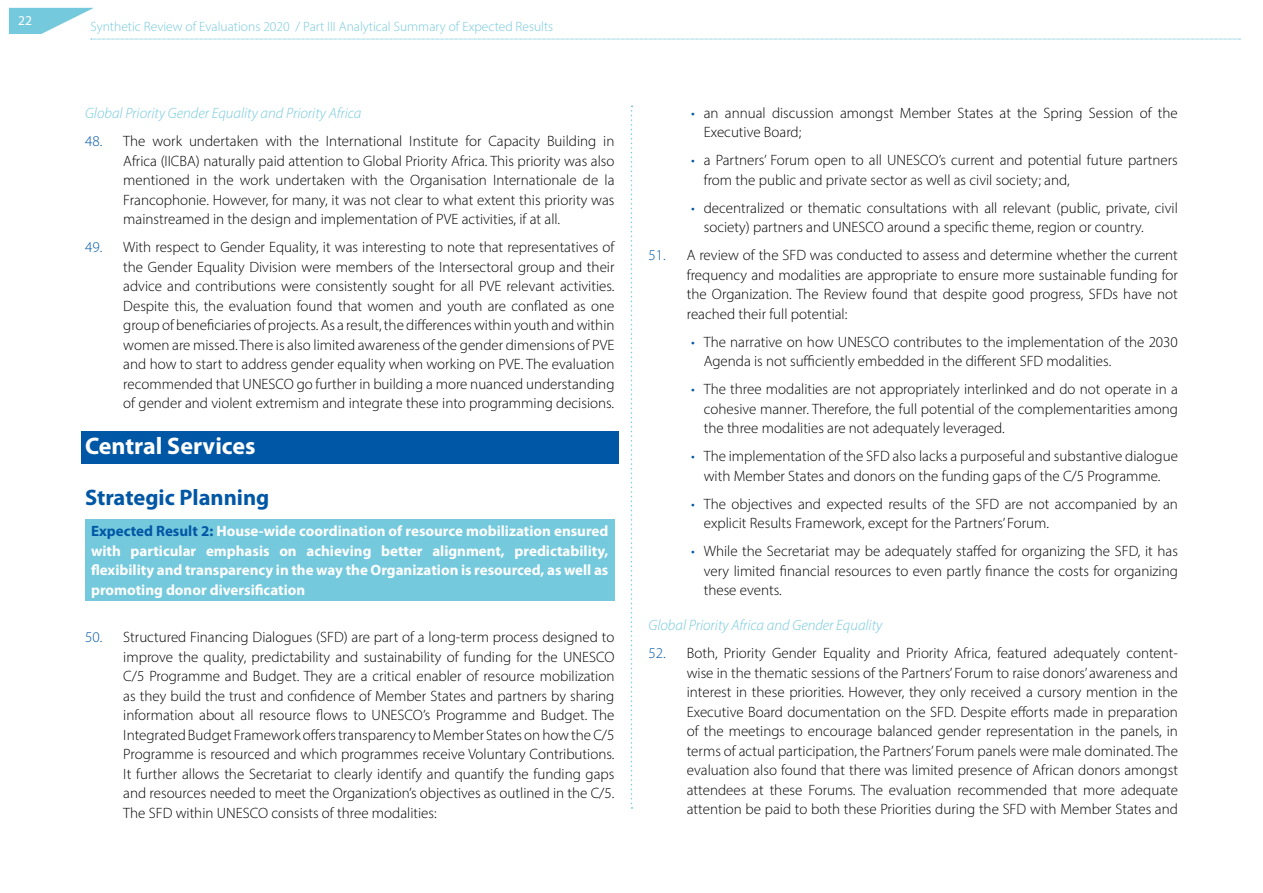
<style>
.page{position:relative;width:1263px;height:893px;background:#fff}
.page>*{position:absolute;margin:0;border:0;box-sizing:border-box;transform-origin:0 0}
.t1{font:700 24px "Myriad Pro";color:#fff}
.t2{font:700 22.5px "Myriad Pro";color:#0057a5}
.t3{font:300 15px/19.5px "Myriad Pro";color:#000;text-align:justify}
.t4{font:700 15px/19.5px "Myriad Pro";color:#fff;text-align:justify}
.t5{font:italic 300 15px "Myriad Pro";color:#75c9dc}
.t6{font:300 13.5px "Myriad Pro";color:#75c9dc}
.t7{font:13.5px "Myriad Pro";color:#fff}
.s1{color:#0057a5}
</style>
<div class="page">
<svg style="left:631px;top:106px;width:1px;height:703px"></svg>
<svg style="left:9px;top:8px;width:1231px;height:32px"></svg>
<div style="left:81px;top:431px;width:538px;height:33px;background:#0057a5"></div>
<div style="left:85px;top:519px;width:529px;height:82px;background:#75c9dc"></div>
<p class="t7" style="left:18px;top:12px;width:15px">22</p>
<p class="t6" style="left:91px;top:18px;width:464px">Synthetic Review of Evaluations 2020 / Part III Analytical Summary of Expected Results</p>
<p class="t5" style="left:85px;top:104px;width:278px">Global Priority Gender Equality and Priority Africa</p>
<p class="t3" style="left:123px;top:131px;width:493px;text-indent:-38px"><span class="s1">48.</span> The work undertaken with the International Institute for Capacity Building in Africa (IICBA) naturally paid attention to Global Priority Africa. This priority was also mentioned in the work undertaken with the Organisation Internationale de la Francophonie. However, for many, it was not clear to what extent this priority was mainstreamed in the design and implementation of PVE activities, if at all.</p>
<p class="t3" style="left:123px;top:237px;width:493px;text-indent:-38px"><span class="s1">49.</span> With respect to Gender Equality, it was interesting to note that representatives of the Gender Equality Division were members of the Intersectoral group and their advice and contributions were consistently sought for all PVE relevant activities.<br>Despite this, the evaluation found that women and youth are conflated as one group of beneficiaries of projects. As a result, the differences within youth and within women are missed. There is also limited awareness of the gender dimensions of PVE and how to start to address gender equality when working on PVE. The evaluation recommended that UNESCO go further in building a more nuanced understanding of gender and violent extremism and integrate these into programming decisions.</p>
<h1 class="t1" style="left:85px;top:432px;width:172px">Central Services</h1>
<h2 class="t2" style="left:85px;top:484px;width:186px">Strategic Planning</h2>
<p class="t4" style="left:91px;top:522px;width:519px"><span class="s1">Expected Result 2:</span> House-wide coordination of resource mobilization ensured with particular emphasis on achieving better alignment, predictability, flexibility and transparency in the way the Organization is resourced, as well as promoting donor diversification</p>
<p class="t3" style="left:123px;top:627px;width:493px;text-indent:-38px"><span class="s1">50.</span> Structured Financing Dialogues (SFD) are part of a long-term process designed to improve the quality, predictability and sustainability of funding for the UNESCO C/5 Programme and Budget. They are a critical enabler of resource mobilization as they build the trust and confidence of Member States and partners by sharing information about all resource flows to UNESCO’s Programme and Budget. The Integrated Budget Framework offers transparency to Member States on how the C/5<br>Programme is resourced and which programmes receive Voluntary Contributions.<br>It further allows the Secretariat to clearly identify and quantify the funding gaps and resources needed to meet the Organization’s objectives as outlined in the C/5.<br>The SFD within UNESCO consists of three modalities:</p>
<p class="t3" style="left:704px;top:103px;width:476px;text-indent:-13px"><span class="s1">•</span> an annual discussion amongst Member States at the Spring Session of the<br>Executive Board;</p>
<p class="t3" style="left:704px;top:150px;width:476px;text-indent:-13px"><span class="s1">•</span> a Partners’ Forum open to all UNESCO’s current and potential future partners from the public and private sector as well as civil society; and,</p>
<p class="t3" style="left:704px;top:198px;width:476px;text-indent:-13px"><span class="s1">•</span> decentralized or thematic consultations with all relevant (public, private, civil society) partners and UNESCO around a specific theme, region or country.</p>
<p class="t3" style="left:687px;top:245px;width:493px;text-indent:-38px"><span class="s1">51.</span> A review of the SFD was conducted to assess and determine whether the current frequency and modalities are appropriate to ensure more sustainable funding for the Organization. The Review found that despite good progress, SFDs have not reached their full potential:</p>
<p class="t3" style="left:704px;top:332px;width:476px;text-indent:-13px"><span class="s1">•</span> The narrative on how UNESCO contributes to the implementation of the 2030<br>Agenda is not sufficiently embedded in the different SFD modalities.</p>
<p class="t3" style="left:704px;top:379px;width:476px;text-indent:-13px"><span class="s1">•</span> The three modalities are not appropriately interlinked and do not operate in a cohesive manner. Therefore, the full potential of the complementarities among the three modalities are not adequately leveraged.</p>
<p class="t3" style="left:691px;top:446px;width:488px;text-align:center"><span class="s1">•</span> The implementation of the SFD also lacks a purposeful and substantive dialogue with Member States and donors on the funding gaps of the C/5 Programme.</p>
<p class="t3" style="left:704px;top:494px;width:476px;text-indent:-13px"><span class="s1">•</span> The objectives and expected results of the SFD are not accompanied by an explicit Results Framework, except for the Partners’ Forum.</p>
<p class="t3" style="left:704px;top:541px;width:476px;text-indent:-13px"><span class="s1">•</span> While the Secretariat may be adequately staffed for organizing the SFD, it has very limited financial resources to even partly finance the costs for organizing these events.</p>
<p class="t5" style="left:648px;top:616px;width:235px">Global Priority Africa and Gender Equality</p>
<p class="t3" style="left:687px;top:643px;width:493px;text-indent:-38px"><span class="s1">52.</span> Both, Priority Gender Equality and Priority Africa, featured adequately content&shy;wise in the thematic sessions of the Partners’ Forum to raise donors’ awareness and interest in these priorities. However, they only received a cursory mention in the Executive Board documentation on the SFD. Despite efforts made in preparation of the meetings to encourage balanced gender representation in the panels, in terms of actual participation, the Partners’ Forum panels were male dominated. The evaluation also found that there was limited presence of African donors amongst attendees at these Forums. The evaluation recommended that more adequate attention be paid to both these Priorities during the SFD with Member States and</p>
</div>
